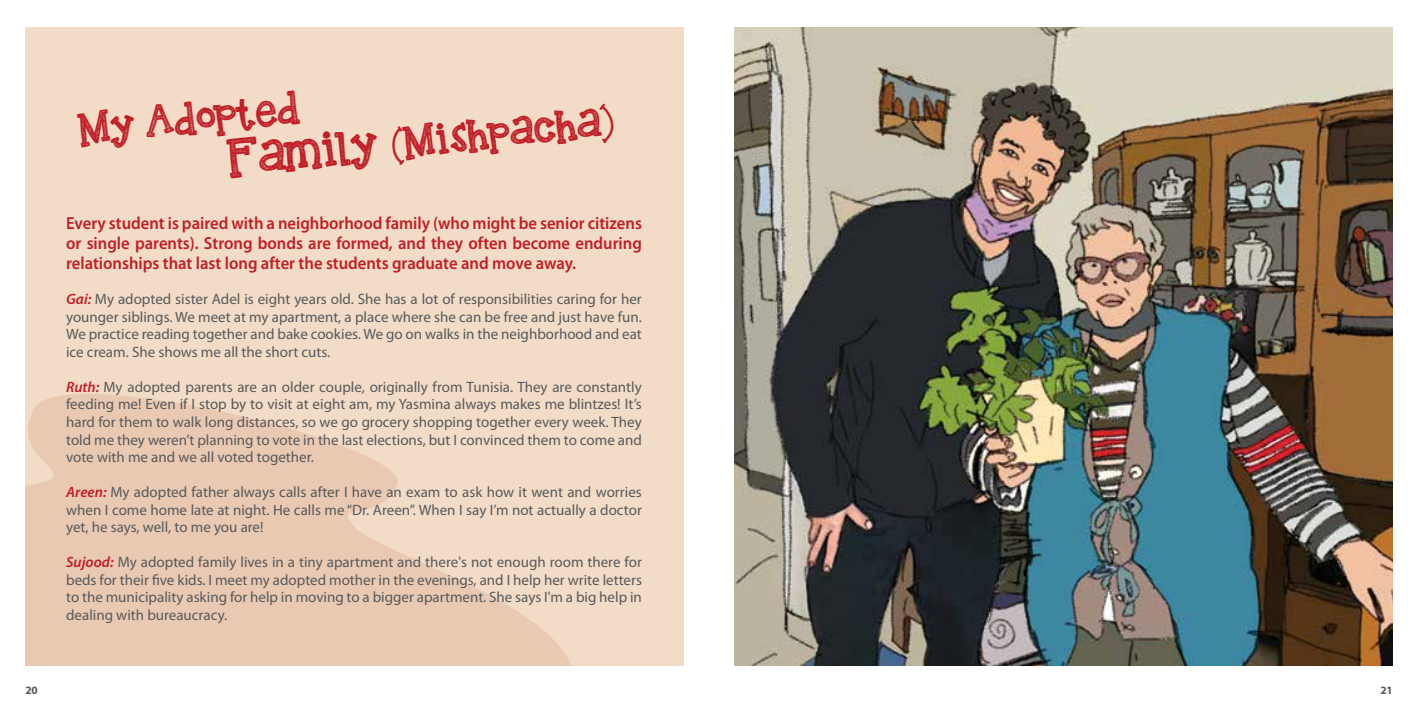
<style>
.page{position:relative;width:1418px;height:709px;background:#fff}
.page>*{position:absolute;margin:0;border:0;box-sizing:border-box;transform-origin:0 0}
.t1{font:40.25px/46.2px "KBREINDEERGAMES";color:#c11e26}
.t2{font:600 17.5px/20px "Myriad Pro";color:#c11e26;text-align:justify;scale:.95 1}
.t3{font:15px/17.5px "Myriad Pro";color:#58595b;text-align:justify}
.t4{font:700 11.25px "Myriad Pro";color:#58595b}
.s1{font-size:45.12px}
.s2{font-weight:600;font-style:italic;color:#c11e26}
</style>
<div class="page">
<img style="left:734px;top:27px;width:658px;height:638px">
<div style="left:25px;top:27px;width:659px;height:638px;background:#f2dcc7"></div>
<svg style="left:25px;top:394px;width:546px;height:271px;fill:#e9c9b2"></svg>
<h1 class="t1" style="left:220px;top:94px;width:389px;text-indent:-145px;rotate:-6deg">My Adopted<br><span class="s1">Family</span> (Mishpacha)</h1>
<p class="t2" style="left:66px;top:213px;width:607px">Every student is paired with a neighborhood family (who might be senior citizens or single parents). Strong bonds are formed, and they often become enduring relationships that last long after the students graduate and move away.</p>
<p class="t3" style="left:66px;top:290px;width:577px"><span class="s2">Gai:</span> My adopted sister Adel is eight years old. She has a lot of responsibilities caring for her younger siblings. We meet at my apartment, a place where she can be free and just have fun.<br>We practice reading together and bake cookies. We go on walks in the neighborhood and eat ice cream. She shows me all the short cuts.</p>
<p class="t3" style="left:66px;top:378px;width:577px"><span class="s2">Ruth:</span> My adopted parents are an older couple, originally from Tunisia. They are constantly feeding me! Even if I stop by to visit at eight am, my Yasmina always makes me blintzes! It’s hard for them to walk long distances, so we go grocery shopping together every week. They told me they weren’t planning to vote in the last elections, but I convinced them to come and vote with me and we all voted together.</p>
<p class="t3" style="left:66px;top:483px;width:577px"><span class="s2">Areen:</span> My adopted father always calls after I have an exam to ask how it went and worries when I come home late at night. He calls me “Dr. Areen”. When I say I’m not actually a doctor yet, he says, well, to me you are!</p>
<p class="t3" style="left:66px;top:553px;width:577px"><span class="s2">Sujood:</span> My adopted family lives in a tiny apartment and there's not enough room there for beds for their five kids. I meet my adopted mother in the evenings, and I help her write letters to the municipality asking for help in moving to a bigger apartment. She says I'm a big help in dealing with bureaucracy.</p>
<p class="t4" style="left:25px;top:683px;width:14px">20</p>
<p class="t4" style="left:1380px;top:683px;width:14px">21</p>
</div>
